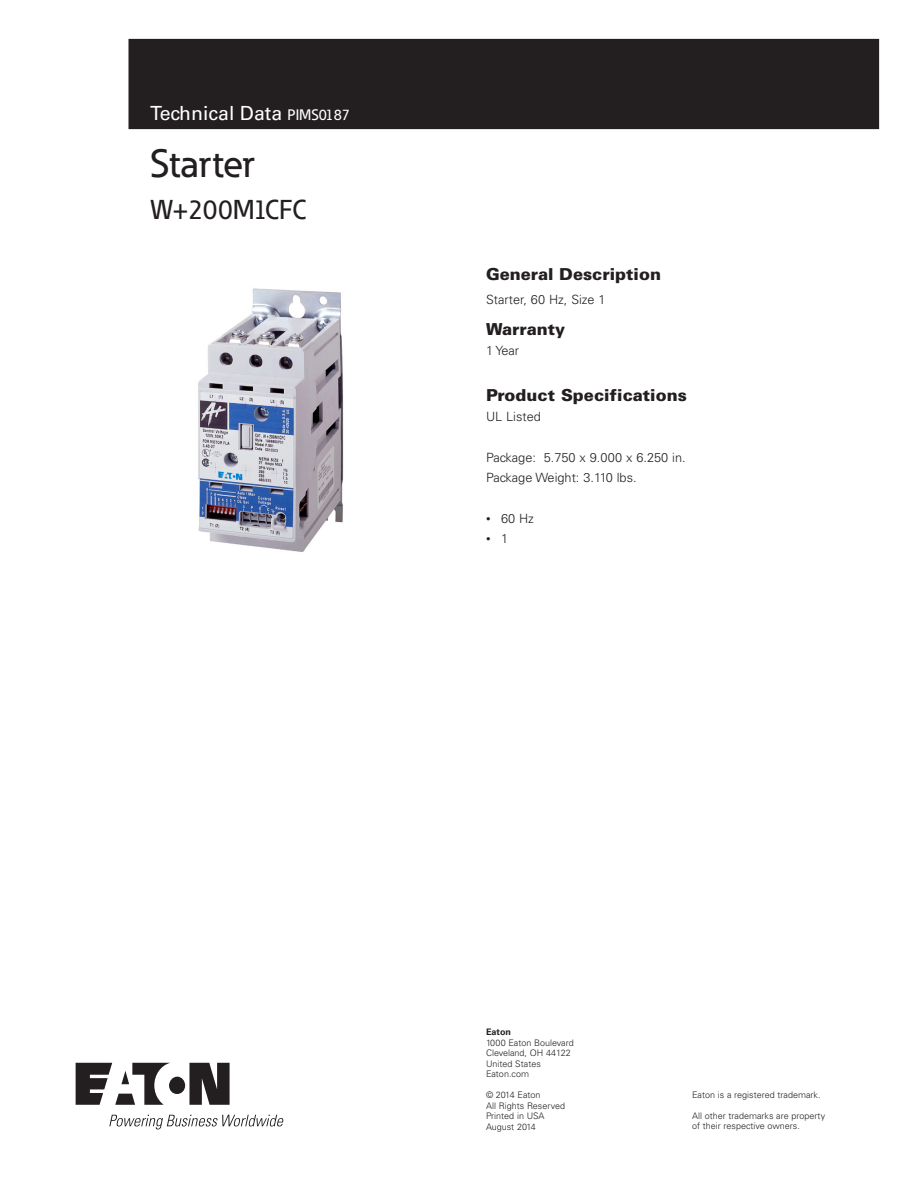
<style>
.page{position:relative;width:918px;height:1188px;background:#fff}
.page>*{position:absolute;margin:0;border:0;box-sizing:border-box;transform-origin:0 0}
._00_Product{font:500 39px "Eaton";letter-spacing:.005em;color:#231f20}
._00_Product-2{font:500 27px "Eaton";color:#231f20}
._00_Application{font:19.5px "Univers LT Std";color:#fff}
._02_Body{font:900 16.5px "Univers LT Std";color:#231f20}
._01_Head1{font:900 16.5px "Univers LT Std";color:#231f20}
._02_Body-2{font:300 12.75px "Univers LT Std";color:#231f20}
._02_Body_Last{font:300 12.75px "Univers LT Std";color:#231f20}
._12_Backpage_Body{font:300 9px/10.5px "Univers LT Std";color:#231f20}
._12_Backpage_Body-2{font:700 9px "Univers LT Std";color:#231f20}
.s1{font-family:"Eaton";font-weight:500;font-size:15px}
.s2{font-size:9px}
.s3{font-size:12.75px}
</style>
<div class="page">
<div style="left:129px;top:39px;width:750px;height:90px;background:#231f20"></div>
<svg style="left:76px;top:1063px;width:154px;height:42px"></svg>
<svg style="left:109px;top:1115px;width:175px;height:14px"></svg>
<img style="left:198px;top:288px;width:146px;height:264px">
<p class="_00_Application" style="left:150px;top:102px;width:202px">Technical Data <span class="s1">PIMS0187</span></p>
<p class="_00_Product" style="left:150px;top:139px;width:106px">Starter</p>
<p class="_00_Product-2" style="left:150px;top:193px;width:158px">W+200M1CFC</p>
<p class="_01_Head1" style="left:486px;top:264px;width:177px">General Description</p>
<p class="_02_Body_Last" style="left:486px;top:291px;width:121px">Starter, 60 Hz, Size 1</p>
<p class="_02_Body" style="left:486px;top:319px;width:81px">Warranty</p>
<p class="_02_Body-2" style="left:486px;top:343px;width:35px">1 Year</p>
<p class="_02_Body" style="left:486px;top:385px;width:202px">Product Specifications</p>
<p class="_02_Body-2" style="left:486px;top:409px;width:56px">UL Listed</p>
<p class="_02_Body-2" style="left:486px;top:450px;width:201px">Package: 5.750 x 9.000 x 6.250 in.</p>
<p class="_02_Body-2" style="left:486px;top:470px;width:152px">Package Weight: 3.110 lbs.</p>
<p class="_02_Body-2" style="left:486px;top:510px;width:49px"><span class="s2">•</span> 60 Hz</p>
<p class="_12_Backpage_Body" style="left:486px;top:533px;width:24px">• <span class="s3">1</span></p>
<p class="_12_Backpage_Body-2" style="left:486px;top:1027px;width:27px">Eaton</p>
<p class="_12_Backpage_Body" style="left:486px;top:1037px;width:89px">1000 Eaton Boulevard</p>
<p class="_12_Backpage_Body" style="left:486px;top:1048px;width:86px">Cleveland, OH 44122</p>
<p class="_12_Backpage_Body" style="left:486px;top:1058px;width:56px">United States</p>
<p class="_12_Backpage_Body" style="left:486px;top:1069px;width:45px">Eaton.com</p>
<p class="_12_Backpage_Body" style="left:486px;top:1090px;width:56px">© 2014 Eaton</p>
<p class="_12_Backpage_Body" style="left:486px;top:1100px;width:81px">All Rights Reserved</p>
<p class="_12_Backpage_Body" style="left:486px;top:1111px;width:60px">Printed in USA</p>
<p class="_12_Backpage_Body" style="left:486px;top:1121px;width:51px">August 2014</p>
<p class="_12_Backpage_Body" style="left:692px;top:1090px;width:130px">Eaton is a registered trademark.</p>
<p class="_12_Backpage_Body" style="left:692px;top:1111px;width:135px">All other trademarks are property of their respective owners.</p>
</div>
